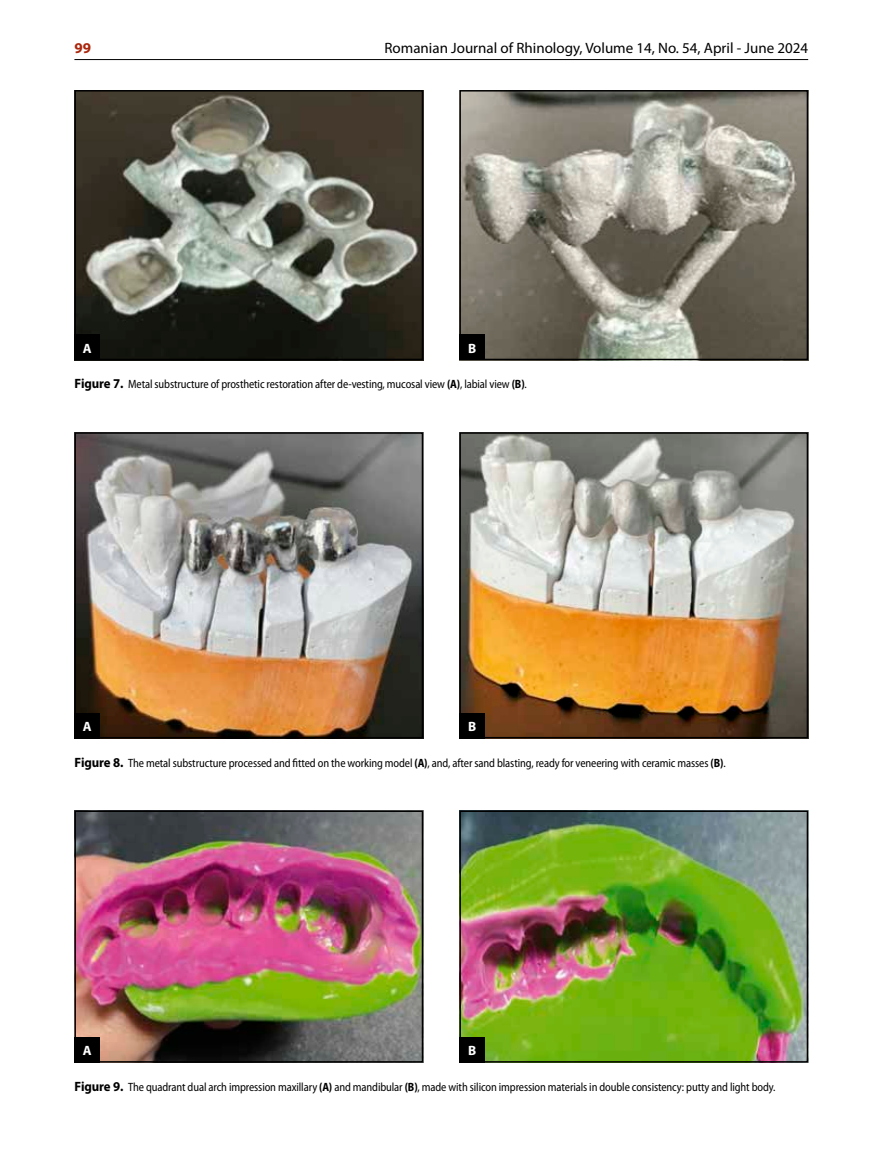
<style>
.page{position:relative;width:872px;height:1170px;background:#fff}
.page>*{position:absolute;margin:0;border:0;box-sizing:border-box;transform-origin:0 0}
.t1{font:15px "Myriad Pro";color:#000}
.t2{font:700 15px "Myriad Pro";color:#ab270d}
.t3{font:700 13.5px "Myriad Pro";color:#fff}
.t4{font:semi-condensed 12px "Myriad Pro";letter-spacing:-.01em;color:#000;scale:.95 1}
.s1{font-weight:700;font-stretch:normal;font-size:13.5px}
.s2{font-weight:700}
</style>
<div class="page">
<hr style="left:74px;top:59px;width:734px;height:1px;background:#000">
<img style="left:77px;top:93px;width:343px;height:264px">
<div style="left:74px;top:90px;width:349px;height:270px;border:2px solid #000"></div>
<img style="left:462px;top:93px;width:343px;height:264px">
<div style="left:459px;top:90px;width:349px;height:270px;border:2px solid #000"></div>
<div style="left:74px;top:334px;width:26px;height:26px;background:#000"></div>
<div style="left:459px;top:334px;width:26px;height:26px;background:#000"></div>
<img style="left:77px;top:435px;width:343px;height:300px">
<div style="left:74px;top:432px;width:349px;height:306px;border:2px solid #000"></div>
<img style="left:462px;top:435px;width:343px;height:300px">
<div style="left:459px;top:432px;width:349px;height:306px;border:2px solid #000"></div>
<div style="left:74px;top:712px;width:26px;height:26px;background:#000"></div>
<div style="left:459px;top:712px;width:26px;height:26px;background:#000"></div>
<img style="left:77px;top:813px;width:343px;height:246px">
<div style="left:74px;top:810px;width:349px;height:252px;border:2px solid #000"></div>
<img style="left:462px;top:813px;width:343px;height:246px">
<div style="left:459px;top:810px;width:349px;height:252px;border:2px solid #000"></div>
<div style="left:74px;top:1036px;width:26px;height:26px;background:#000"></div>
<div style="left:459px;top:1036px;width:26px;height:26px;background:#000"></div>
<p class="t2" style="left:74px;top:38px;width:18px">99</p>
<p class="t1" style="left:384px;top:39px;width:425px">Romanian Journal of Rhinology, Volume 14, No. 54, April - June 2024</p>
<p class="t3" style="left:83px;top:339px;width:10px">A</p>
<p class="t3" style="left:468px;top:339px;width:10px">B</p>
<p class="t4" style="left:74px;top:378px;width:478px"><span class="s1">Figure 7.</span> Metal substructure of prosthetic restoration after de-vesting, mucosal view <span class="s2">(A)</span>, labial view <span class="s2">(B)</span>.</p>
<p class="t3" style="left:83px;top:717px;width:10px">A</p>
<p class="t3" style="left:468px;top:717px;width:10px">B</p>
<p class="t4" style="left:74px;top:756px;width:687px"><span class="s1">Figure 8.</span> The metal substructure processed and fitted on the working model <span class="s2">(A)</span>, and, after sand blasting, ready for veneering with ceramic masses <span class="s2">(B)</span>.</p>
<p class="t3" style="left:83px;top:1041px;width:10px">A</p>
<p class="t3" style="left:468px;top:1041px;width:10px">B</p>
<p class="t4" style="left:74px;top:1080px;width:739px"><span class="s1">Figure 9.</span> The quadrant dual arch impression maxillary <span class="s2">(A)</span> and mandibular <span class="s2">(B)</span>, made with silicon impression materials in double consistency: putty and light body.</p>
</div>
